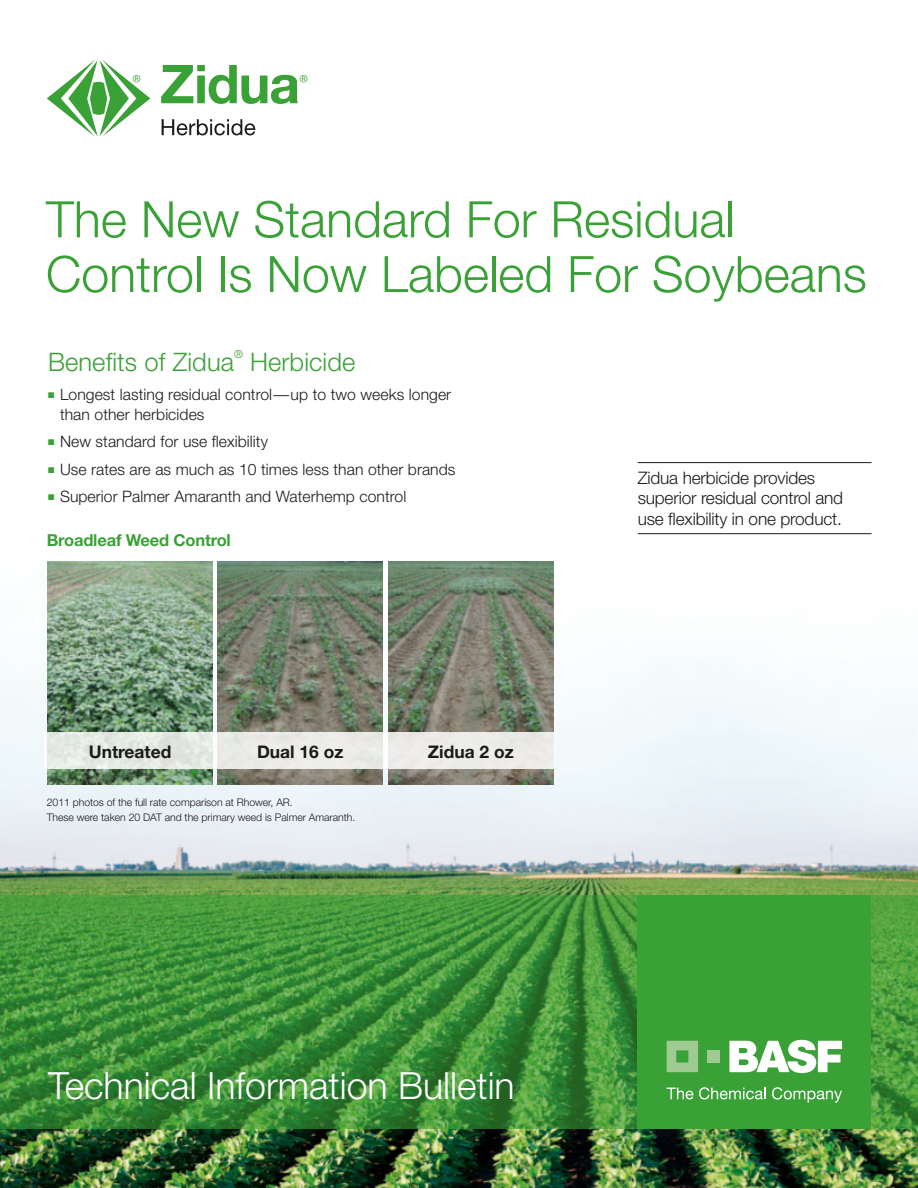
<style>
.page{position:relative;width:918px;height:1188px;background:#fff}
.page>*{position:absolute;margin:0;border:0;box-sizing:border-box;transform-origin:0 0}
.t1{font:300 50.25px/54.8px "Helvetica Neue";color:#3aa137}
.t2{font:300 37.5px "Helvetica Neue";color:#fff}
.t3{font:300 25.5px "Helvetica Neue";letter-spacing:.005em;color:#3aa137}
.t4{font:700 17.4px "Helvetica Neue";color:#1b1b1a}
.t5{font:300 17.25px/20.2px "Helvetica Neue";letter-spacing:-.01em;color:#1b1b1a}
.t6{font:700 16.5px "Helvetica Neue";letter-spacing:-.01em;color:#3aa137}
.t7{font:300 15.75px/20.2px "Helvetica Neue";letter-spacing:.005em;color:#1b1b1a}
.t8{font:300 11.1px "Helvetica Neue";color:#3aa137}
.t9{font:300 10.5px/15px "Helvetica Neue";letter-spacing:-.005em;color:#1b1b1a}
.s1{color:#3aa137}
</style>
<div class="page">
<img style="left:0;top:562px;width:918px;height:626px">
<svg style="left:0;top:895px;width:918px;height:233px;background:#409039"></svg>
<div style="left:637px;top:895px;width:234px;height:233px;background:#3aa137"></div>
<svg style="left:667px;top:1088px;width:26px;height:11px"></svg>
<svg style="left:699px;top:1087px;width:67px;height:13px"></svg>
<svg style="left:772px;top:1087px;width:70px;height:16px"></svg>
<svg style="left:729px;top:1040px;width:113px;height:33px"></svg>
<svg style="left:667px;top:1041px;width:31px;height:31px"></svg>
<div style="left:708px;top:1050px;width:12px;height:13px;background:#9fca92"></div>
<svg style="left:162px;top:119px;width:93px;height:16px"></svg>
<svg style="left:161px;top:65px;width:146px;height:39px"></svg>
<svg style="left:47px;top:60px;width:103px;height:76px"></svg>
<hr style="left:638px;top:462px;width:234px;height:1px;background:#1b1b1a">
<hr style="left:638px;top:533px;width:234px;height:1px;background:#1b1b1a">
<img style="left:218px;top:562px;width:165px;height:222px">
<img style="left:47px;top:562px;width:165px;height:222px">
<img style="left:388px;top:562px;width:165px;height:222px">
<div style="left:44px;top:732px;width:511px;height:37px;background:linear-gradient(to right,#e4e9e4,#eeeceb)"></div>
<h1 class="t1" style="left:46px;top:191px;width:823px">The New Standard For Residual<br>Control Is Now Labeled For Soybeans</h1>
<h3 class="t3" style="left:48px;top:346px;width:188px">Benefits of Zidua</h3>
<p class="t8" style="left:234px;top:347px;width:10px">®</p>
<h3 class="t3" style="left:250px;top:346px;width:107px">Herbicide</h3>
<p class="t7" style="left:60px;top:384px;width:393px;text-indent:-12px"><span class="s1">■</span> Longest lasting residual control—up to two weeks longer than other herbicides</p>
<p class="t7" style="left:48px;top:431px;width:222px"><span class="s1">■</span> New standard for use flexibility</p>
<p class="t7" style="left:48px;top:459px;width:409px"><span class="s1">■</span> Use rates are as much as 10 times less than other brands</p>
<p class="t7" style="left:48px;top:486px;width:360px"><span class="s1">■</span> Superior Palmer Amaranth and Waterhemp control</p>
<p class="t6" style="left:47px;top:530px;width:186px">Broadleaf Weed Control</p>
<p class="t4" style="left:89px;top:741px;width:84px">Untreated</p>
<p class="t4" style="left:257px;top:741px;width:88px">Dual 16 oz</p>
<p class="t4" style="left:428px;top:741px;width:87px">Zidua 2 oz</p>
<p class="t9" style="left:47px;top:794px;width:310px">2011 photos of the full rate comparison at Rhower, AR.<br>These were taken 20 DAT and the primary weed is Palmer Amaranth.</p>
<h2 class="t2" style="left:48px;top:1063px;width:468px">Technical Information Bulletin</h2>
<p class="t5" style="left:638px;top:467px;width:207px">Zidua herbicide provides superior residual control and use flexibility in one product.</p>
</div>
